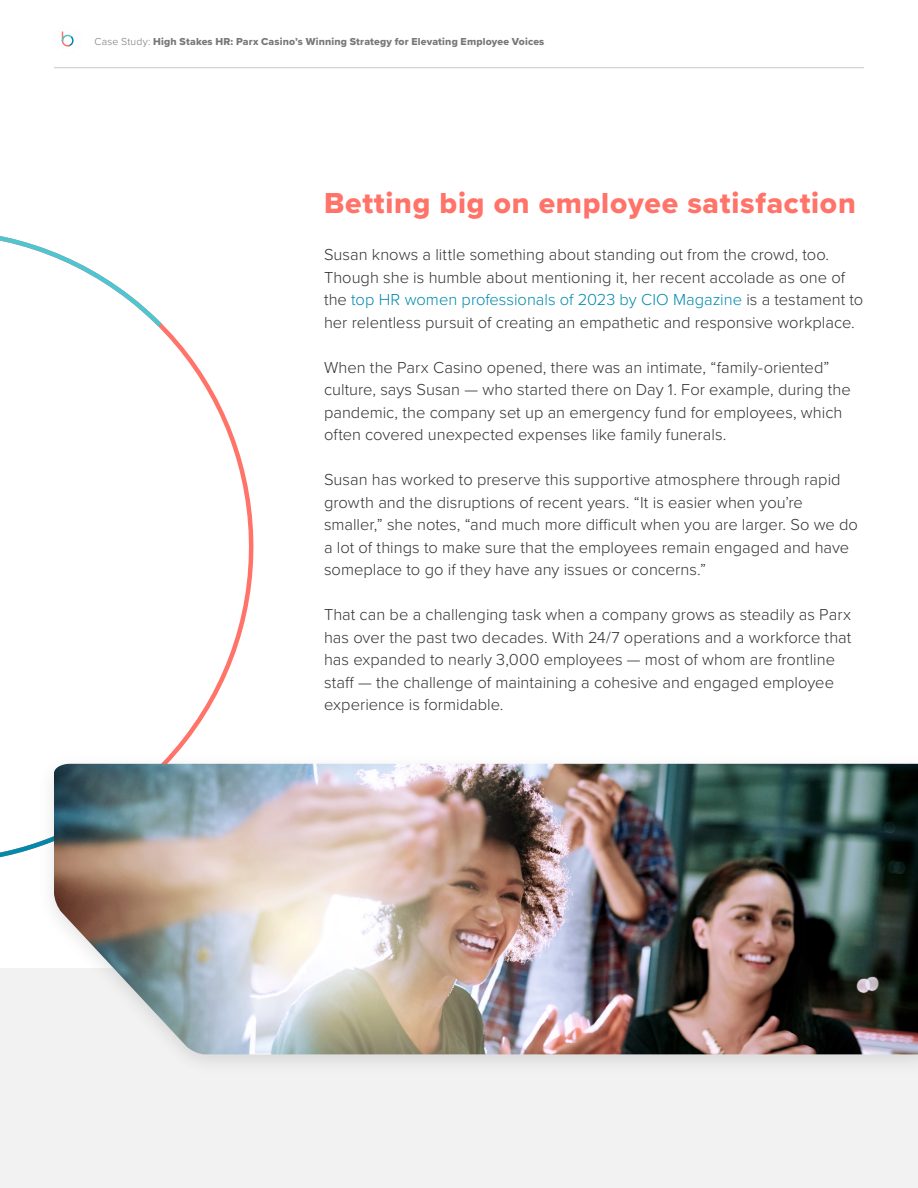
<style>
.page{position:relative;width:918px;height:1188px;background:#fff}
.page>*{position:absolute;margin:0;border:0;box-sizing:border-box;transform-origin:0 0}
.t1{font:30px "Proxima Nova Extrabld";letter-spacing:.025em;color:#ff7369}
.t2{font:300 16.5px/22.5px "Proxima Nova";color:#333}
.t3{font:10.5px "Proxima Nova Extrabld";letter-spacing:.015em;color:#787878}
.s1{font-family:"Proxima Nova";font-weight:300}
.s2{color:#008aab}
</style>
<div class="page">
<div style="left:0;top:969px;width:918px;height:219px;background:#f2f2f2"></div>
<hr style="left:54px;top:67px;width:810px;height:1px;background:#c8c8cc">
<svg style="left:62px;top:31px;width:12px;height:16px"></svg>
<svg style="left:163px;top:328px;width:91px;height:423px"></svg>
<svg style="left:0;top:236px;width:166px;height:96px"></svg>
<svg style="left:0;top:842px;width:37px;height:16px"></svg>
<div style="left:37px;top:751px;width:881px;height:327px;background:#000;opacity:.12"></div>
<img style="left:54px;top:764px;width:864px;height:290px">
<p class="t3" style="left:94px;top:33px;width:451px"><span class="s1">Case Study:</span> High Stakes HR: Parx Casino’s Winning Strategy for Elevating Employee Voices</p>
<h1 class="t1" style="left:324px;top:181px;width:533px">Betting big on employee satisfaction</h1>
<p class="t2" style="left:324px;top:242px;width:541px">Susan knows a little something about standing out from the crowd, too.<br>Though she is humble about mentioning it, her recent accolade as one of the <span class="s2">top HR women professionals of 2023 by CIO Magazine</span> is a testament to her relentless pursuit of creating an empathetic and responsive workplace.</p>
<p class="t2" style="left:324px;top:355px;width:528px">When the Parx Casino opened, there was an intimate, “family-oriented” culture, says Susan — who started there on Day 1. For example, during the pandemic, the company set up an emergency fund for employees, which often covered unexpected expenses like family funerals.</p>
<p class="t2" style="left:324px;top:467px;width:535px">Susan has worked to preserve this supportive atmosphere through rapid growth and the disruptions of recent years. “It is easier when you’re smaller,” she notes, “and much more difficult when you are larger. So we do a lot of things to make sure that the employees remain engaged and have someplace to go if they have any issues or concerns.”</p>
<p class="t2" style="left:324px;top:602px;width:529px">That can be a challenging task when a company grows as steadily as Parx has over the past two decades. With 24/7 operations and a workforce that has expanded to nearly 3,000 employees — most of whom are frontline staff — the challenge of maintaining a cohesive and engaged employee experience is formidable.</p>
</div>
